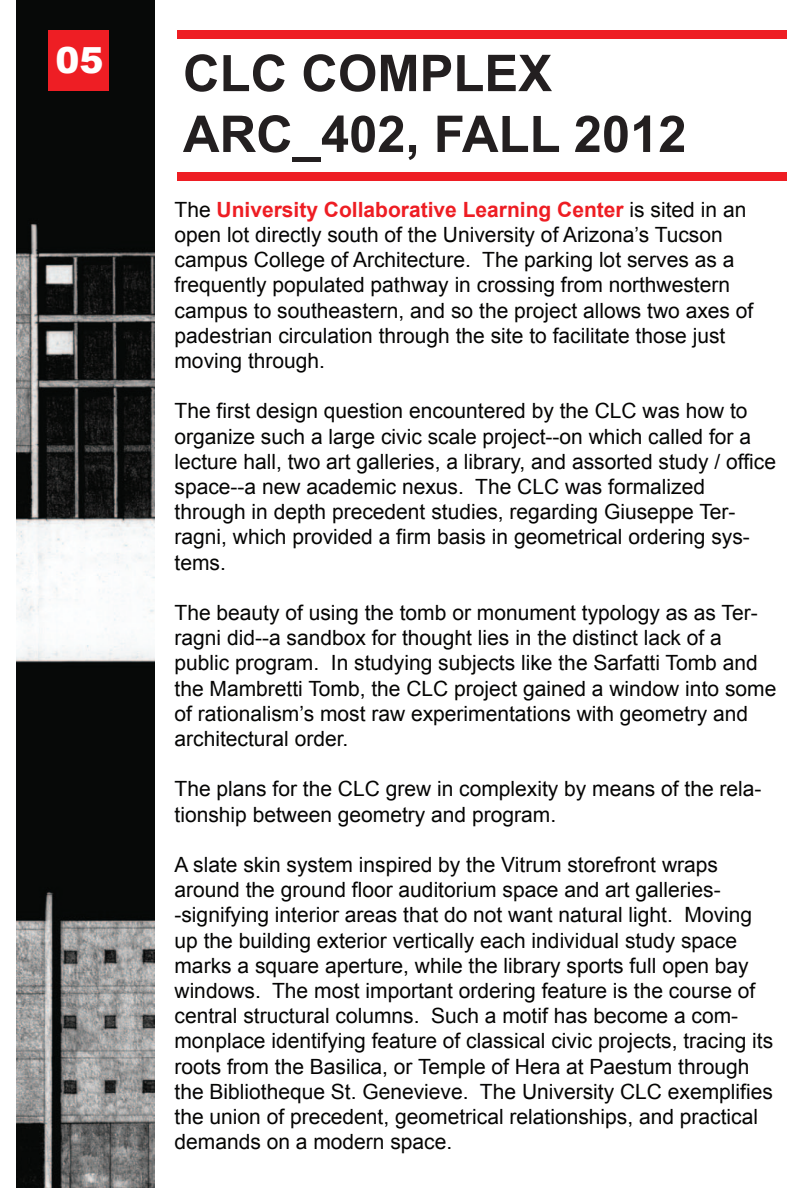
<style>
.page{position:relative;width:810px;height:1188px;background:#fff}
.page>*{position:absolute;margin:0;border:0;box-sizing:border-box;transform-origin:0 0}
.t1{font:700 50.7px/60.9px "Arial";color:#231f20}
.t2{font:900 36px "Arial";color:#fff}
.t3{font:21px/25.2px "Arial";color:#050504}
.s1{font-weight:700;color:#ee1d23}
</style>
<div class="page">
<img style="left:16px;top:0;width:139px;height:1188px">
<div style="left:48px;top:31px;width:60px;height:60px;background:#ee1e24"></div>
<div style="left:177px;top:173px;width:610px;height:8px;background:#ee1e24"></div>
<div style="left:177px;top:30px;width:610px;height:9px;background:#ee1e24"></div>
<p class="t2" style="left:55px;top:34px;width:50px">05</p>
<p class="t1" style="left:183px;top:44px;width:505px">CLC COMPLEX<br>ARC_402, FALL 2012</p>
<p class="t3" style="left:175px;top:197px;width:580px">The <span class="s1">University Collaborative Learning Center</span> is sited in an open lot directly south of the University of Arizona’s Tucson campus College of Architecture. The parking lot serves as a frequently populated pathway in crossing from northwestern campus to southeastern, and so the project allows two axes of padestrian circulation through the site to facilitate those just moving through.</p>
<p class="t3" style="left:175px;top:399px;width:603px">The first design question encountered by the CLC was how to organize such a large civic scale project--on which called for a lecture hall, two art galleries, a library, and assorted study / office space--a new academic nexus. The CLC was formalized through in depth precedent studies, regarding Giuseppe Ter&shy;ragni, which provided a firm basis in geometrical ordering sys&shy;tems.</p>
<p class="t3" style="left:175px;top:600px;width:603px">The beauty of using the tomb or monument typology as as Ter&shy;ragni did--a sandbox for thought lies in the distinct lack of a public program. In studying subjects like the Sarfatti Tomb and the Mambretti Tomb, the CLC project gained a window into some of rationalism’s most raw experimentations with geometry and architectural order.</p>
<p class="t3" style="left:175px;top:777px;width:589px">The plans for the CLC grew in complexity by means of the rela&shy;tionship between geometry and program.</p>
<p class="t3" style="left:175px;top:852px;width:600px">A slate skin system inspired by the Vitrum storefront wraps around the ground floor auditorium space and art galleries--signifying interior areas that do not want natural light. Moving up the building exterior vertically each individual study space marks a square aperture, while the library sports full open bay windows. The most important ordering feature is the course of central structural columns. Such a motif has become a com&shy;monplace identifying feature of classical civic projects, tracing its roots from the Basilica, or Temple of Hera at Paestum through the Bibliotheque St. Genevieve. The University CLC exemplifies the union of precedent, geometrical relationships, and practical demands on a modern space.</p>
</div>
